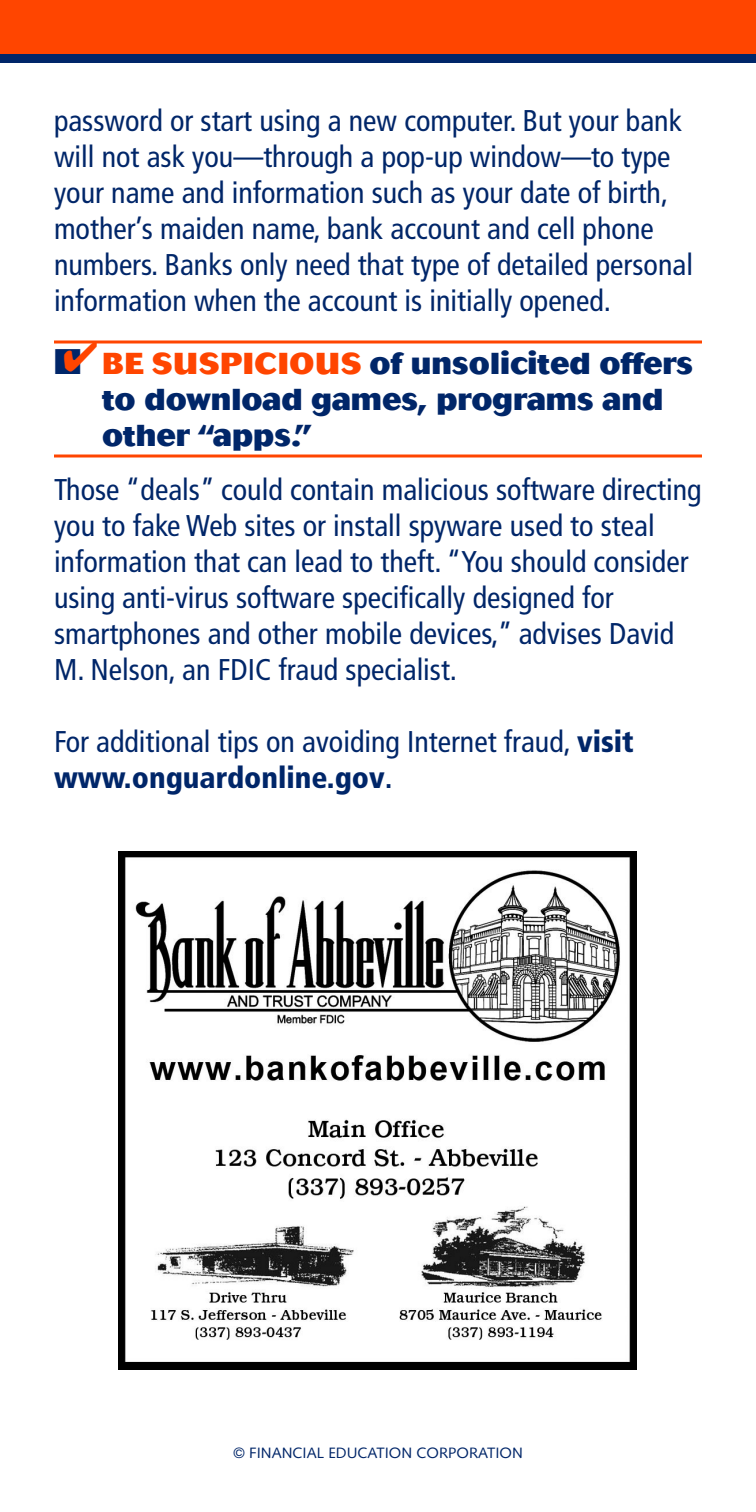
<style>
.page{position:relative;width:756px;height:1512px;background:#fff}
.page>*{position:absolute;margin:0;border:0;box-sizing:border-box;transform-origin:0 0}
.t1{font:condensed 30px/36px "Frutiger";color:#002669}
.t2{font:800 30px/36px "Cosmos";color:#002669}
.t3{font:15px "Syntax";color:#002669}
.s1{color:#ff4500}
.s2{font-weight:900}
.s3{font-weight:700}
</style>
<div class="page">
<div style="left:0;top:0;width:756px;height:63px;background:#002669"></div>
<div style="left:0;top:0;width:756px;height:54px;background:#ff4500"></div>
<svg style="left:54px;top:340px;width:648px;height:4px;background:#ff733f"></svg>
<hr style="left:54px;top:455px;width:648px;height:3px;background:#ff4500">
<img style="left:118px;top:851px;width:519px;height:519px">
<p class="t1" style="left:54px;top:102px;width:641px">password or start using a new computer. But your bank will not ask you—through a pop-up window—to type your name and information such as your date of birth, mother’s maiden name, bank account and cell phone numbers. Banks only need that type of detailed personal information when the account is initially opened.</p>
<p class="t2" style="left:102px;top:345px;width:593px;text-indent:-48px">■ <span class="s1">✔Be suspicious</span> of unsolicited offers to download games, programs and other “apps.”</p>
<p class="t1" style="left:54px;top:471px;width:649px">Those “deals” could contain malicious software directing you to fake Web sites or install spyware used to steal information that can lead to theft. “You should consider using anti-virus software specifically designed for smartphones and other mobile devices,” advises David M. Nelson, an FDIC fraud specialist.</p>
<p class="t1" style="left:54px;top:723px;width:581px">For additional tips on avoiding Internet fraud, <span class="s2">visit www.onguardonline.gov</span><span class="s3">.</span></p>
<p class="t3" style="left:233px;top:1444px;width:291px">© FINANCIAL EDUCATION CORPORATION</p>
</div>
